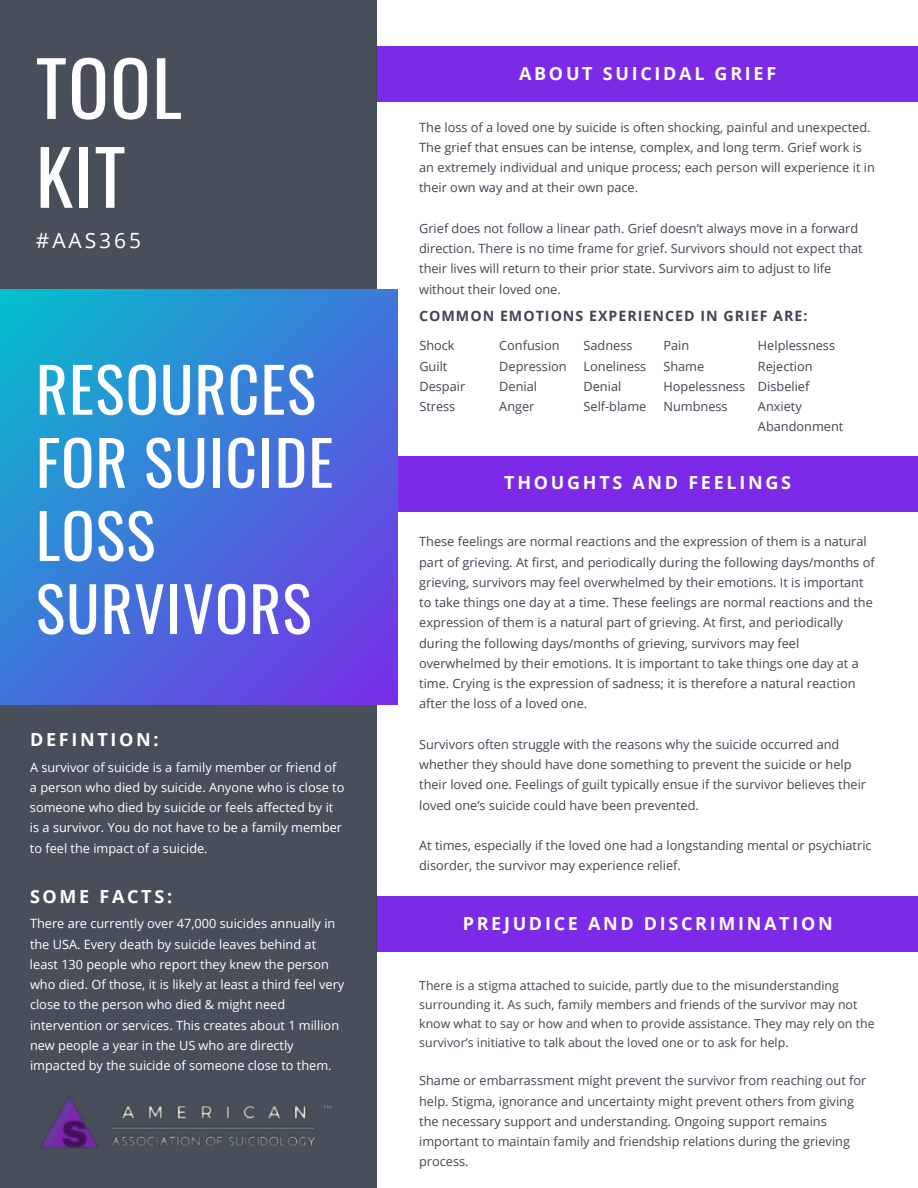
<style>
.page{position:relative;width:918px;height:1188px;background:#fff}
.page>*{position:absolute;margin:0;border:0;box-sizing:border-box;transform-origin:0 0}
.t1{font:75px/88.8px "Oswald";letter-spacing:.02em;color:#fff}
.t2{font:61.5px/73.1px "Oswald";letter-spacing:.02em;color:#fff}
.t3{font:21px "Open Sans";letter-spacing:.14em;color:#fff}
.t4{font:700 18px "Open Sans";letter-spacing:.15em;color:#fff}
.t5{font:700 14.25px "Open Sans";letter-spacing:.07em;color:#3f4652}
.t6{font:12.75px/20.2px "Open Sans";color:#3f4652}
.t7{font:12.75px/20.2px "Open Sans";color:#fff}
.t8{font:12.3px/19px "Open Sans";color:#3f4652}
</style>
<div class="page">
<div style="left:376px;top:896px;width:542px;height:56px;background:#7c2ae8"></div>
<div style="left:0;top:690px;width:377px;height:498px;background:#484f5a"></div>
<div style="left:376px;top:456px;width:542px;height:55px;background:#7c2ae8"></div>
<div style="left:376px;top:47px;width:542px;height:55px;background:#7c2ae8"></div>
<div style="left:0;top:0;width:377px;height:291px;background:#484f5a"></div>
<svg style="left:0;top:289px;width:397px;height:416px;background:#3e76da"></svg>
<img style="left:40px;top:1097px;width:292px;height:51px">
<p class="t1" style="left:36px;top:41px;width:148px">TOOL<br>KIT</p>
<p class="t3" style="left:36px;top:226px;width:107px">#AAS365</p>
<h1 class="t2" style="left:36px;top:350px;width:299px">RESOURCES<br>FOR SUICIDE<br>LOSS<br>SURVIVORS</h1>
<h2 class="t4" style="left:30px;top:727px;width:130px">DEFINTION:</h2>
<p class="t7" style="left:30px;top:757px;width:316px">A survivor of suicide is a family member or friend of a person who died by suicide. Anyone who is close to someone who died by suicide or feels affected by it is a survivor. You do not have to be a family member to feel the impact of a suicide.</p>
<h2 class="t4" style="left:30px;top:884px;width:144px">SOME FACTS:</h2>
<p class="t7" style="left:30px;top:913px;width:316px">There are currently over 47,000 suicides annually in the USA. Every death by suicide leaves behind at least 130 people who report they knew the person who died. Of those, it is likely at least a third feel very close to the person who died &amp; might need intervention or services. This creates about 1 million new people a year in the US who are directly impacted by the suicide of someone close to them.</p>
<p class="t4" style="left:519px;top:61px;width:259px">ABOUT SUICIDAL GRIEF</p>
<p class="t6" style="left:419px;top:117px;width:457px">The loss of a loved one by suicide is often shocking, painful and unexpected.<br>The grief that ensues can be intense, complex, and long term. Grief work is an extremely individual and unique process; each person will experience it in their own way and at their own pace.</p>
<p class="t6" style="left:419px;top:218px;width:445px">Grief does not follow a linear path. Grief doesn’t always move in a forward direction. There is no time frame for grief. Survivors should not expect that their lives will return to their prior state. Survivors aim to adjust to life without their loved one.</p>
<p class="t5" style="left:419px;top:306px;width:390px">COMMON EMOTIONS EXPERIENCED IN GRIEF ARE:</p>
<p class="t6" style="left:419px;top:335px;width:37px">Shock</p>
<p class="t6" style="left:499px;top:335px;width:62px">Confusion</p>
<p class="t6" style="left:584px;top:335px;width:50px">Sadness</p>
<p class="t6" style="left:663px;top:335px;width:27px">Pain</p>
<p class="t6" style="left:758px;top:335px;width:79px">Helplessness</p>
<p class="t6" style="left:419px;top:355px;width:30px">Guilt</p>
<p class="t6" style="left:499px;top:355px;width:69px">Depression</p>
<p class="t6" style="left:584px;top:355px;width:64px">Loneliness</p>
<p class="t6" style="left:663px;top:355px;width:42px">Shame</p>
<p class="t6" style="left:758px;top:355px;width:56px">Rejection</p>
<p class="t6" style="left:419px;top:376px;width:47px">Despair</p>
<p class="t6" style="left:499px;top:376px;width:39px">Denial</p>
<p class="t6" style="left:584px;top:376px;width:39px">Denial</p>
<p class="t6" style="left:663px;top:376px;width:83px">Hopelessness</p>
<p class="t6" style="left:758px;top:376px;width:53px">Disbelief</p>
<p class="t6" style="left:419px;top:396px;width:37px">Stress</p>
<p class="t6" style="left:499px;top:396px;width:37px">Anger</p>
<p class="t6" style="left:584px;top:396px;width:64px">Self-blame</p>
<p class="t6" style="left:663px;top:396px;width:66px">Numbness</p>
<p class="t6" style="left:758px;top:396px;width:45px">Anxiety</p>
<p class="t6" style="left:758px;top:416px;width:87px">Abandonment</p>
<p class="t4" style="left:504px;top:470px;width:288px">THOUGHTS AND FEELINGS</p>
<p class="t6" style="left:419px;top:531px;width:457px">These feelings are normal reactions and the expression of them is a natural part of grieving. At first, and periodically during the following days/months of grieving, survivors may feel overwhelmed by their emotions. It is important to take things one day at a time. These feelings are normal reactions and the expression of them is a natural part of grieving. At first, and periodically during the following days/months of grieving, survivors may feel overwhelmed by their emotions. It is important to take things one day at a time. Crying is the expression of sadness; it is therefore a natural reaction after the loss of a loved one.</p>
<p class="t6" style="left:419px;top:734px;width:448px">Survivors often struggle with the reasons why the suicide occurred and whether they should have done something to prevent the suicide or help their loved one. Feelings of guilt typically ensue if the survivor believes their loved one’s suicide could have been prevented.</p>
<p class="t6" style="left:419px;top:835px;width:454px">At times, especially if the loved one had a longstanding mental or psychiatric disorder, the survivor may experience relief.</p>
<h2 class="t4" style="left:463px;top:910px;width:372px">PREJUDICE AND DISCRIMINATION</h2>
<p class="t8" style="left:419px;top:975px;width:457px">There is a stigma attached to suicide, partly due to the misunderstanding surrounding it. As such, family members and friends of the survivor may not know what to say or how and when to provide assistance. They may rely on the survivor’s initiative to talk about the loved one or to ask for help.</p>
<p class="t6" style="left:419px;top:1070px;width:449px">Shame or embarrassment might prevent the survivor from reaching out for help. Stigma, ignorance and uncertainty might prevent others from giving the necessary support and understanding. Ongoing support remains important to maintain family and friendship relations during the grieving process.</p>
</div>
